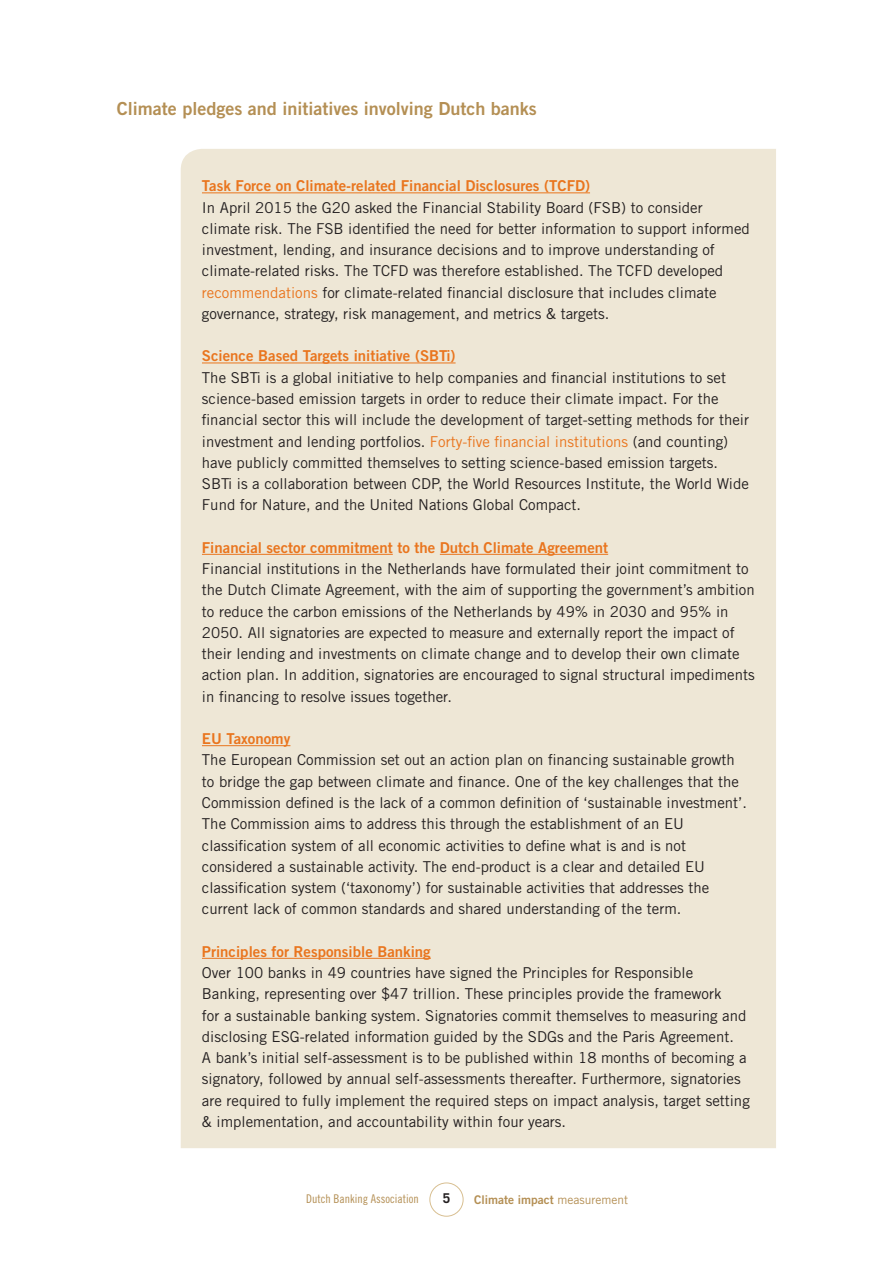
<style>
.page{position:relative;width:893px;height:1263px;background:#fff}
.page>*{position:absolute;margin:0;border:0;box-sizing:border-box;transform-origin:0 0}
.Uitdagingen{font:18px "Trade Gothic Bold Two";color:#b48f54}
.KADER_tekst{font:15px/21.3px "Trade Gothic";color:#231f20}
.KADER_kopje{font:15px "Trade Gothic Bold Two";color:#e9751e}
.t1{font:700 13.5px "Trade Gothic";color:#231f20}
.t2{font:12px "Trade Gothic Bold Two";color:#b48f54}
.t3{font:12px "Trade Gothic Cond Eighteen";color:#b48f54}
.s1{color:#e9751e}
.s2{font-family:"Trade Gothic"}
</style>
<div class="page">
<div style="left:429px;top:1182px;width:34px;height:34px;border:1px solid #d8bf91;border-radius:50%"></div>
<div style="left:181px;top:149px;width:595px;height:999px;background:#eee7d6"></div>
<hr style="left:202px;top:192px;width:388px;height:1px;background:#e9751e">
<hr style="left:202px;top:363px;width:254px;height:1px;background:#e9751e">
<hr style="left:202px;top:554px;width:191px;height:1px;background:#e9751e">
<hr style="left:440px;top:554px;width:168px;height:1px;background:#e9751e">
<hr style="left:202px;top:745px;width:88px;height:1px;background:#e9751e">
<hr style="left:202px;top:958px;width:229px;height:1px;background:#e9751e">
<p class="Uitdagingen" style="left:117px;top:98px;width:421px">Climate pledges and initiatives involving Dutch banks</p>
<p class="KADER_kopje" style="left:202px;top:177px;width:390px">Task Force on Climate-related Financial Disclosures (TCFD)</p>
<p class="KADER_tekst" style="left:202px;top:196px;width:549px">In April 2015 the G20 asked the Financial Stability Board (FSB) to consider climate risk. The FSB identified the need for better information to support informed investment, lending, and insurance decisions and to improve understanding of climate-related risks. The TCFD was therefore established. The TCFD developed <span class="s1">recommendations</span> for climate-related financial disclosure that includes climate governance, strategy, risk management, and metrics &amp; targets.</p>
<p class="KADER_kopje" style="left:202px;top:347px;width:255px">Science Based Targets initiative (SBTi)</p>
<p class="KADER_tekst" style="left:202px;top:367px;width:549px">The SBTi is a global initiative to help companies and financial institutions to set science-based emission targets in order to reduce their climate impact. For the financial sector this will include the development of target-setting methods for their investment and lending portfolios. <span class="s1">Forty-five financial institutions</span> (and counting) have publicly committed themselves to setting science-based emission targets.<br>SBTi is a collaboration between CDP, the World Resources Institute, the World Wide Fund for Nature, and the United Nations Global Compact.</p>
<p class="KADER_kopje" style="left:202px;top:538px;width:408px">Financial sector commitment to the Dutch Climate Agreement</p>
<p class="KADER_tekst" style="left:202px;top:558px;width:554px">Financial institutions in the Netherlands have formulated their joint commitment to the Dutch Climate Agreement, with the aim of supporting the government’s ambition to reduce the carbon emissions of the Netherlands by 49% in 2030 and 95% in 2050. All signatories are expected to measure and externally report the impact of their lending and investments on climate change and to develop their own climate action plan. In addition, signatories are encouraged to signal structural impediments in financing to resolve issues together.</p>
<p class="KADER_kopje" style="left:202px;top:729px;width:90px">EU Taxonomy</p>
<p class="KADER_tekst" style="left:202px;top:749px;width:546px">The European Commission set out an action plan on financing sustainable growth to bridge the gap between climate and finance. One of the key challenges that the Commission defined is the lack of a common definition of ‘sustainable investment’.<br>The Commission aims to address this through the establishment of an EU classification system of all economic activities to define what is and is not considered a sustainable activity. The end-product is a clear and detailed EU classification system (‘taxonomy’) for sustainable activities that addresses the current lack of common standards and shared understanding of the term.</p>
<p class="KADER_kopje" style="left:202px;top:942px;width:230px">Principles for Responsible Banking</p>
<p class="KADER_tekst" style="left:202px;top:962px;width:549px">Over 100 banks in 49 countries have signed the Principles for Responsible Banking, representing over $47 trillion. These principles provide the framework<br>for a sustainable banking system. Signatories commit themselves to measuring and disclosing ESG-related information guided by the SDGs and the Paris Agreement.<br>A bank’s initial self-assessment is to be published within 18 months of becoming a signatory, followed by annual self-assessments thereafter. Furthermore, signatories are required to fully implement the required steps on impact analysis, target setting &amp; implementation, and accountability within four years.</p>
<p class="t3" style="left:306px;top:1192px;width:114px">Dutch Banking Association</p>
<p class="t1" style="left:443px;top:1190px;width:9px">5</p>
<p class="t2" style="left:474px;top:1192px;width:155px">Climate impact <span class="s2">measurement</span></p>
</div>
